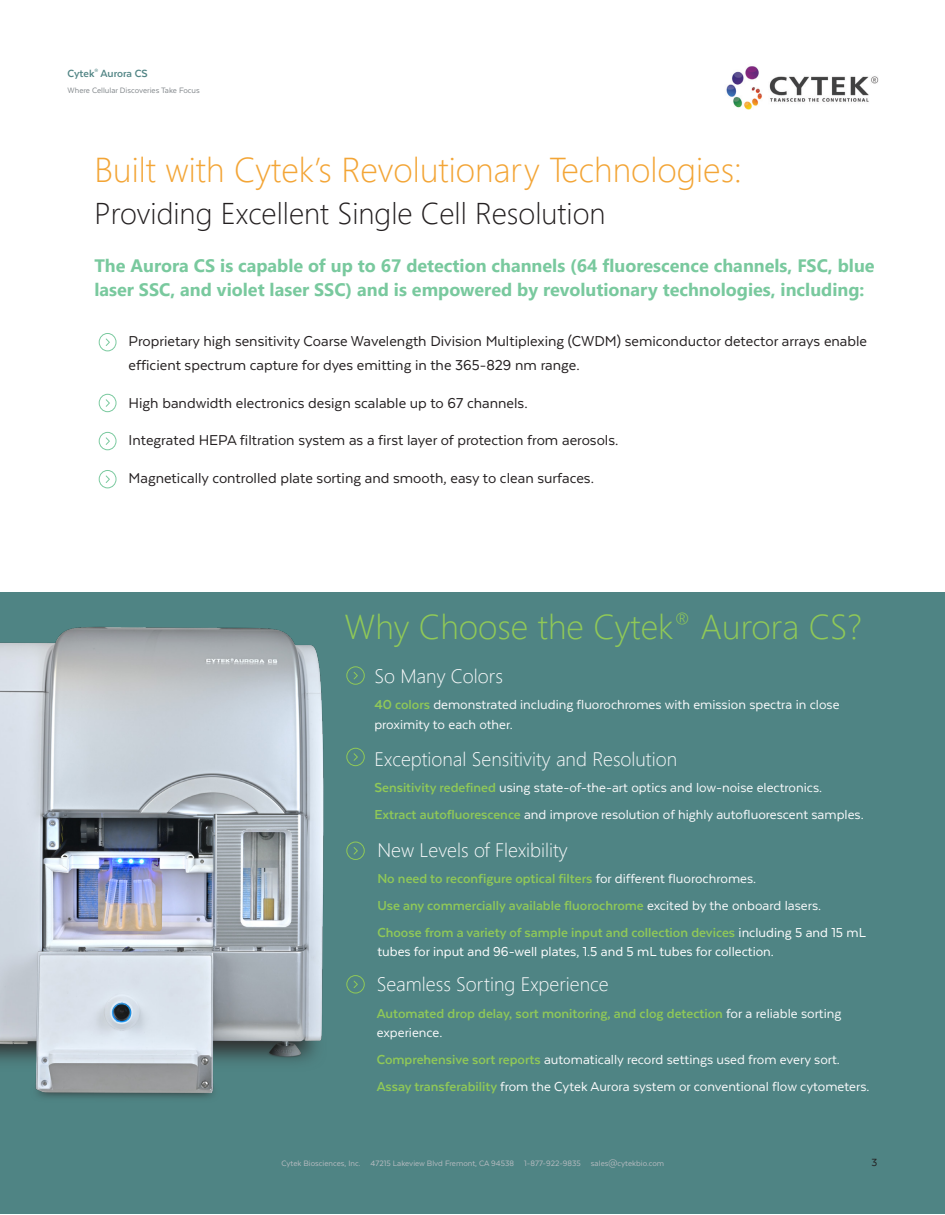
<style>
.page{position:relative;width:945px;height:1215px;background:#fff}
.page>*{position:absolute;margin:0;border:0;box-sizing:border-box;transform-origin:0 0}
.t1{font:300 34.5px "Segoe UI";color:#f3a536}
.t2{font:300 34.5px "Segoe UI";color:#90c957}
.t3{font:300 30px "Segoe UI";color:#231f20}
.Subheader{font:300 19.5px "Segoe UI";color:#f9fafb}
.Small{font:700 18px/24px "Segoe UI";color:#79c99e}
.Small-2{font:16.5px/24px "Texta";color:#231f20}
.Small-3{font:15px/19.5px "Texta";color:#f9fafb}
.Small-4{font:700 15px/19.5px "Texta";color:#90c957}
.Small-5{font:15px/19.5px "Texta";color:#fff}
.t4{font:700 12px "Texta";color:#508484}
.t5{font:12px "Texta";color:#231f20}
.t6{font:9px "Texta";color:#b6bbc0}
.t7{font:9px "Texta";color:#81868a}
.s1{font-weight:700;color:#90c957}
.s2{font-weight:400;color:#f9fafb}
</style>
<div class="page">
<svg style="left:99px;top:394px;width:18px;height:18px"></svg>
<svg style="left:99px;top:432px;width:18px;height:18px"></svg>
<svg style="left:99px;top:470px;width:18px;height:18px"></svg>
<svg style="left:99px;top:333px;width:18px;height:18px"></svg>
<div style="left:0;top:592px;width:944px;height:622px;background:#4f8484"></div>
<svg style="left:346px;top:666px;width:19px;height:19px"></svg>
<svg style="left:346px;top:748px;width:19px;height:18px"></svg>
<svg style="left:346px;top:842px;width:19px;height:18px"></svg>
<svg style="left:346px;top:975px;width:19px;height:19px"></svg>
<img style="left:0;top:626px;width:324px;height:472px">
<img style="left:726px;top:66px;width:153px;height:44px">
<p class="t4" style="left:68px;top:67px;width:82px">Cytek<sup>®</sup> Aurora CS</p>
<p class="t7" style="left:68px;top:85px;width:134px">Where Cellular Discoveries Take Focus</p>
<p class="t1" style="left:94px;top:137px;width:649px">Built with Cytek’s Revolutionary Technologies:</p>
<p class="t3" style="left:94px;top:185px;width:513px">Providing Excellent Single Cell Resolution</p>
<p class="Small" style="left:94px;top:252px;width:782px">The Aurora CS is capable of up to 67 detection channels (64 fluorescence channels, FSC, blue laser SSC, and violet laser SSC) and is empowered by revolutionary technologies, including:</p>
<p class="Small-2" style="left:129px;top:329px;width:740px">Proprietary high sensitivity Coarse Wavelength Division Multiplexing (CWDM) semiconductor detector arrays enable efficient spectrum capture for dyes emitting in the 365-829 nm range.</p>
<p class="Small-2" style="left:129px;top:391px;width:401px">High bandwidth electronics design scalable up to 67 channels.</p>
<p class="Small-2" style="left:129px;top:428px;width:491px">Integrated HEPA filtration system as a first layer of protection from aerosols.</p>
<p class="Small-2" style="left:129px;top:466px;width:467px">Magnetically controlled plate sorting and smooth, easy to clean surfaces.</p>
<p class="t2" style="left:345px;top:594px;width:519px">Why Choose the Cytek<sup>®</sup> Aurora CS?</p>
<p class="Subheader" style="left:374px;top:658px;width:130px">So Many Colors</p>
<p class="Small-3" style="left:374px;top:695px;width:467px"><span class="s1">40 colors</span> demonstrated including fluorochromes with emission spectra in close proximity to each other.</p>
<p class="Subheader" style="left:374px;top:741px;width:304px">Exceptional Sensitivity and Resolution</p>
<p class="Small-3" style="left:374px;top:778px;width:449px"><span class="s1">Sensitivity redefined</span> using state-of-the-art optics and low-noise electronics.</p>
<p class="Small-3" style="left:374px;top:805px;width:491px"><span class="s1">Extract autofluorescence</span> and improve resolution of highly autofluorescent samples.</p>
<p class="Subheader" style="left:377px;top:831px;width:192px">New Levels of Flexibility</p>
<p class="Small-4" style="left:377px;top:869px;width:380px">No need to reconfigure optical filters <span class="s2">for different fluorochromes.</span></p>
<p class="Small-4" style="left:377px;top:896px;width:445px">Use any commercially available fluorochrome <span class="s2">excited by the onboard lasers.</span></p>
<p class="Small-5" style="left:377px;top:923px;width:490px"><span class="s1">Choose from a variety of sample input and collection devices</span> including 5 and 15 mL tubes for input and 96-well plates, 1.5 and 5 mL tubes for collection.</p>
<p class="Subheader" style="left:377px;top:966px;width:233px">Seamless Sorting Experience</p>
<p class="Small-4" style="left:377px;top:1003px;width:466px">Automated drop delay, sort monitoring, and clog detection <span class="s2">for a reliable sorting experience.</span></p>
<p class="Small-3" style="left:377px;top:1050px;width:465px"><span class="s1">Comprehensive sort reports</span> automatically record settings used from every sort.</p>
<p class="Small-3" style="left:377px;top:1077px;width:494px"><span class="s1">Assay transferability</span> from the Cytek Aurora system or conventional flow cytometers.</p>
<p class="t6" style="left:281px;top:1158px;width:384px">Cytek Biosciences, Inc. 47215 Lakeview Blvd Fremont, CA 94538 1-877-922-9835 sales@cytekbio.com</p>
<p class="t5" style="left:872px;top:1156px;width:7px">3</p>
</div>
